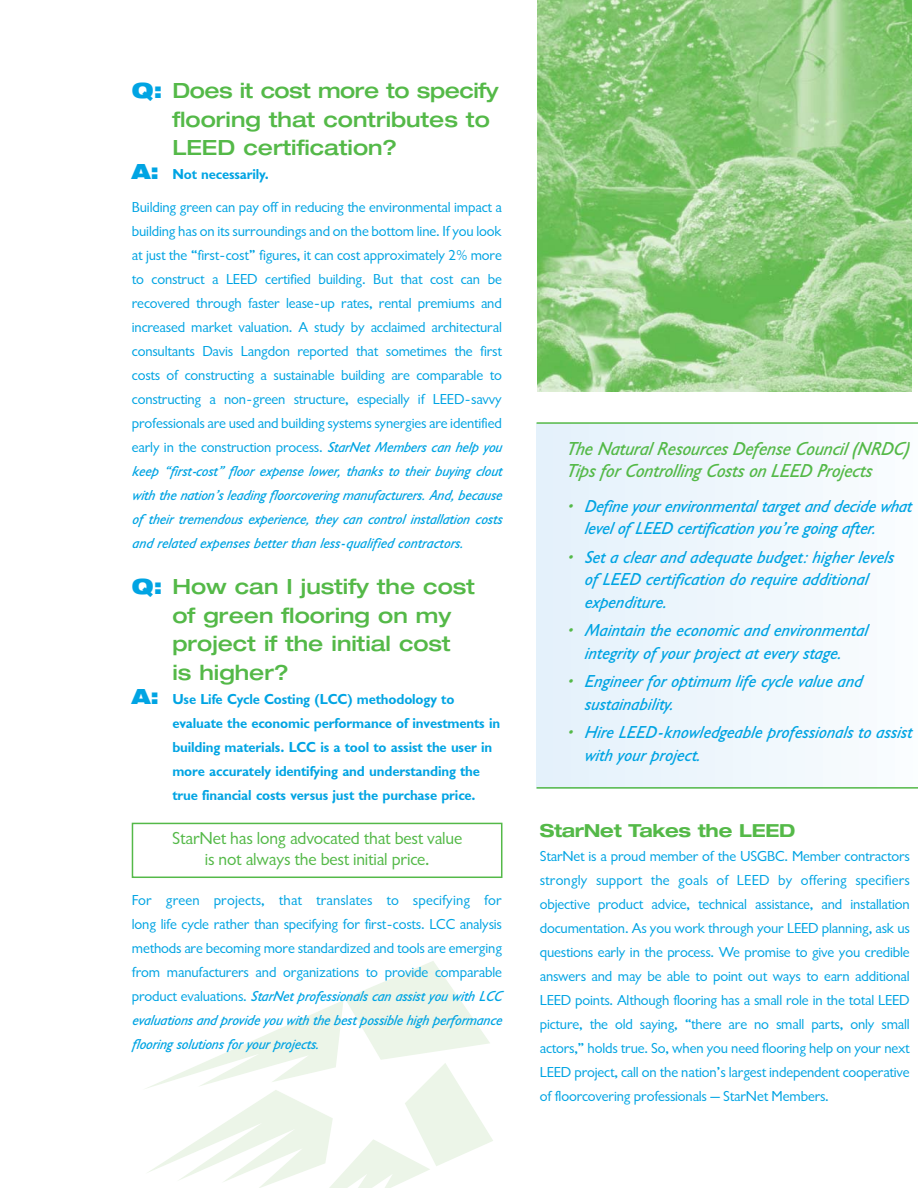
<style>
.page{position:relative;width:918px;height:1188px;background:#fff}
.page>*{position:absolute;margin:0;border:0;box-sizing:border-box;transform-origin:0 0}
.t1{font:500 expanded 21px/28.5px "Helvetica Neue";color:#54b948}
.t2{font:italic 19.5px/22.5px "Gill Sans Mdm Itl";letter-spacing:-.01em;color:#54b948}
.t3{font:italic 18px/22.5px "Gill Sans Mdm Itl";color:#00a4e3}
.t4{font:18px/21px "Gill Sans Rgl";letter-spacing:-.01em;color:#54b948;text-align:center}
.t5{font:700 expanded 18px "Helvetica Neue";letter-spacing:-.015em;color:#54b948}
.t6{font:15px/24px "Gill Sans Rgl";letter-spacing:-.01em;color:#00a4e3;text-align:justify}
.t7{font:italic 15px/24px "Gill Sans Mdm Itl";letter-spacing:-.01em;color:#00a4e3;text-align:justify}
.t8{font:15px/24px "Gill Sans Bld";letter-spacing:-.01em;color:#00a4e3}
.s1{font-weight:900;color:#00a4e3}
.s2{font-family:"Helvetica Neue";font-weight:900;font-stretch:expanded;font-size:21px}
.s3{font-family:"Gill Sans Mdm Itl";font-style:italic}
.s4{font-family:"Gill Sans Rgl";font-style:normal}
.s5{color:#54b948}
</style>
<div class="page">
<svg style="left:145px;top:961px;width:348px;height:227px"></svg>
<div style="left:537px;top:424px;width:15px;height:364px;background:#e4f1fb"></div>
<div style="left:554px;top:424px;width:16px;height:364px;background:#e5f1fb"></div>
<div style="left:572px;top:424px;width:16px;height:364px;background:#e6f2fb"></div>
<div style="left:590px;top:424px;width:16px;height:364px;background:#e7f3fc"></div>
<div style="left:608px;top:424px;width:17px;height:364px;background:#e8f3fc"></div>
<div style="left:626px;top:424px;width:17px;height:364px;background:#e9f4fc"></div>
<div style="left:644px;top:424px;width:17px;height:364px;background:#eaf4fc"></div>
<div style="left:662px;top:424px;width:17px;height:364px;background:#ebf5fc"></div>
<div style="left:680px;top:424px;width:17px;height:364px;background:#ecf5fc"></div>
<div style="left:698px;top:424px;width:17px;height:364px;background:#edf5fc"></div>
<div style="left:716px;top:424px;width:17px;height:364px;background:#eef6fc"></div>
<div style="left:734px;top:424px;width:17px;height:364px;background:#eff7fd"></div>
<div style="left:752px;top:424px;width:17px;height:364px;background:#f0f8fd"></div>
<div style="left:770px;top:424px;width:17px;height:364px;background:#f1f8fd"></div>
<div style="left:788px;top:424px;width:17px;height:364px;background:#f2f9fd"></div>
<div style="left:806px;top:424px;width:17px;height:364px;background:#f3f9fd"></div>
<div style="left:824px;top:424px;width:17px;height:364px;background:#f5fafd"></div>
<div style="left:842px;top:424px;width:17px;height:364px;background:#f6fafd"></div>
<div style="left:860px;top:424px;width:17px;height:364px;background:#f7fafe"></div>
<div style="left:878px;top:424px;width:17px;height:364px;background:#f8fcff"></div>
<div style="left:896px;top:424px;width:17px;height:364px;background:#fafdff"></div>
<hr style="left:914px;top:424px;width:4px;height:364px;background:#fbfeff">
<img style="left:537px;top:0;width:374px;height:392px">
<hr style="left:537px;top:422px;width:381px;height:2px;background:#54b948">
<hr style="left:537px;top:787px;width:381px;height:2px;background:#54b948">
<div style="left:132px;top:823px;width:370px;height:55px;border:2px solid #54b948"></div>
<h1 class="t1" style="left:172px;top:78px;width:328px;text-indent:-41px"><span class="s1">Q:</span> Does it cost more to specify flooring that contributes to<br>LEED certification?</h1>
<p class="t8" style="left:132px;top:164px;width:138px"><span class="s2">A:</span> Not necessarily.</p>
<p class="t6" style="left:132px;top:196px;width:374px;text-align:left">Building green can pay off in reducing the environmental impact a building has on its surroundings and on the bottom line. If you look at just the “first-cost” figures, it can cost approximately 2% more to construct a LEED certified building. But that cost can be recovered through faster lease-up rates, rental premiums and increased market valuation. A study by acclaimed architectural consultants Davis Langdon reported that sometimes the first costs of constructing a sustainable building are comparable to constructing a non-green structure, especially if LEED-savvy professionals are used and building systems synergies are identified early in the construction process. <span class="s3">StarNet Members can help you</span></p>
<p class="t7" style="left:132px;top:460px;width:374px">keep “first-cost” floor expense lower, thanks to their buying clout with the nation’s leading floorcovering manufacturers. And, because of their tremendous experience, they can control installation costs and related expenses better than less-qualified contractors.</p>
<h1 class="t1" style="left:172px;top:575px;width:304px;text-indent:-41px"><span class="s1">Q:</span> How can I justify the cost of green flooring on my project if the initial cost is higher?</h1>
<p class="t8" style="left:172px;top:689px;width:329px;text-indent:-40px"><span class="s2">A:</span> Use Life Cycle Costing (LCC) methodology to evaluate the economic performance of investments in building materials. LCC is a tool to assist the user in more accurately identifying and understanding the true financial costs versus just the purchase price.</p>
<p class="t4" style="left:172px;top:829px;width:291px">StarNet has long advocated that best value is not always the best initial price.</p>
<p class="t6" style="left:132px;top:889px;width:372px">For green projects, that translates to specifying for long life cycle rather than specifying for first-costs. LCC analysis methods are becoming more standardized and tools are emerging from manufacturers and organizations to provide comparable</p>
<p class="t7" style="left:132px;top:985px;width:374px;text-align:left"><span class="s4">p r o d u c t e v a l u a t i o n s .</span> StarNet professionals can assist you with LCC evaluations and provide you with the best possible high performance flooring solutions for your projects.</p>
<h2 class="t2" style="left:566px;top:439px;width:344px">The Natural Resources Defense Council (NRDC)<br>Tips for Controlling Costs on LEED Projects</h2>
<p class="t3" style="left:584px;top:496px;width:332px;text-indent:-18px"><span class="s5">•</span> Define your environmental target and decide what level of LEED certification you’re going after.</p>
<p class="t3" style="left:584px;top:547px;width:314px;text-indent:-18px"><span class="s5">•</span> Set a clear and adequate budget: higher levels of LEED certification do require additional expenditure.</p>
<p class="t3" style="left:566px;top:621px;width:303px;text-align:center"><span class="s5">•</span> Maintain the economic and environmental integrity of your project at every stage.</p>
<p class="t3" style="left:584px;top:672px;width:279px;text-indent:-18px"><span class="s5">•</span> Engineer for optimum life cycle value and sustainability.</p>
<p class="t3" style="left:584px;top:723px;width:332px;text-indent:-18px"><span class="s5">•</span> Hire LEED-knowledgeable professionals to assist with your p roject.</p>
<p class="t5" style="left:540px;top:824px;width:257px">StarNet Takes the LEED</p>
<p class="t6" style="left:540px;top:846px;width:372px">StarNet is a proud member of the USGBC. Member contractors strongly support the goals of LEED by offering specifiers objective product advice, technical assistance, and installation documentation. As you work through your LEED planning, ask us questions early in the process. We promise to give you credible answers and may be able to point out ways to earn additional LEED points. Although flooring has a small role in the total LEED picture, the old saying, “there are no small parts, only small actors,” holds true. So, when you need flooring help on your next LEED project, call on the nation’s largest independent cooperative of floorcovering professionals — StarNet Members.</p>
</div>
